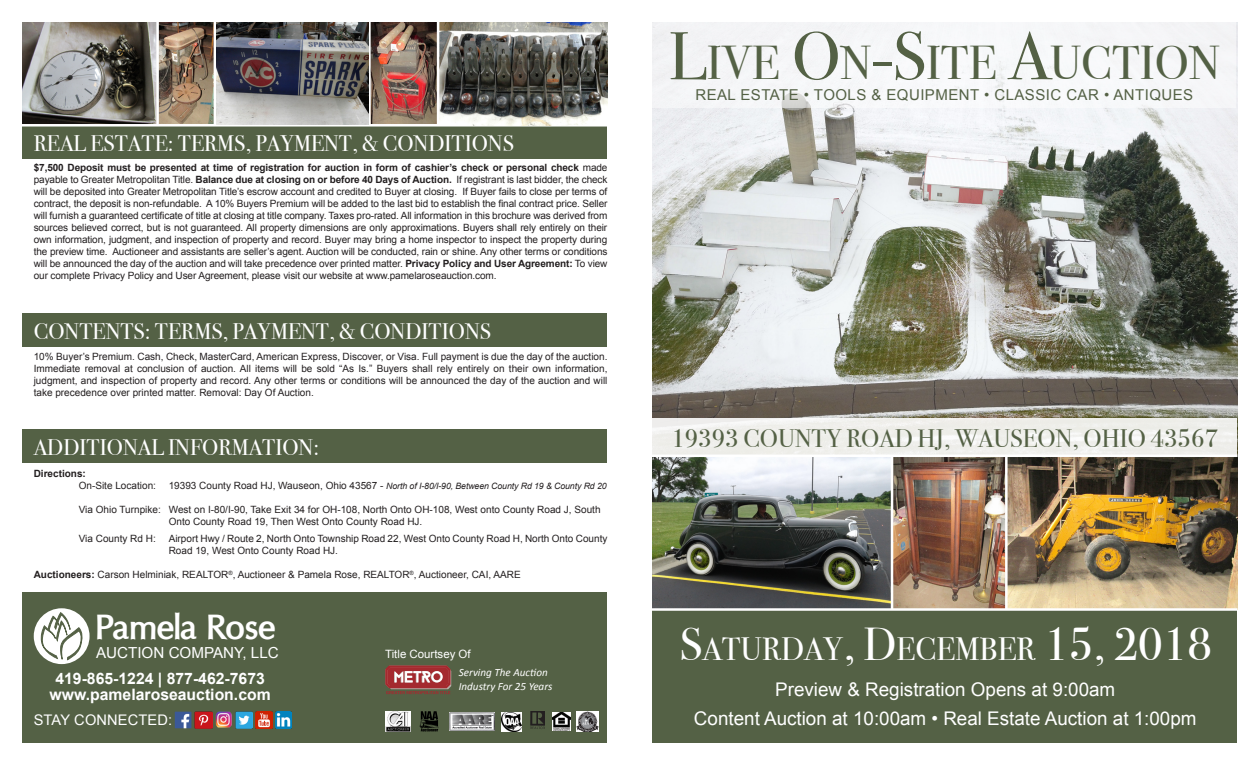
<style>
.page{position:relative;width:1260px;height:765px;background:#fff}
.page>*{position:absolute;margin:0;border:0;box-sizing:border-box;transform-origin:0 0}
.t1{font:47.38px "Bodoni Svty Two ITCTT";color:#546145}
.t2{font:700 35.38px "Oregon LDO";color:#fff}
.t3{font:32.25px "Bodoni Svty Two ITCTT";color:#fff}
.t4{font:25.25px "Bodoni Svty Two ITCTT";color:#546145}
.t5{font:22.5px "Bodoni Svty Two ITCTT";color:#fff}
.t6{font:18.88px "Arial";color:#fff}
.t7{font:700 15.75px "Arial";color:#fff}
.t8{font:15.25px "Arial";color:#fff}
.t9{font:15px "Arial";letter-spacing:.03em;color:#546145}
.t10{font:14.62px "Arial";letter-spacing:.01em;color:#fff}
.t11{font:11.5px "Arial";color:#fff}
.t12{font:italic 11.12px/13.9px "Calibri";color:#fff}
.t13{font:10px/12px "Arial";color:#231f20;text-align:justify}
.t14{font:700 10px "Arial";color:#231f20}
.t15{font:italic 8.75px "Arial";letter-spacing:-.01em;color:#231f20}
.s1{font-weight:700}
.s2{font-style:normal;font-size:10px}
.s3{font-size:67.75px}
.s4{font-size:46px}
</style>
<div class="page">
<div style="left:652px;top:610px;width:586px;height:132px;background:#546145"></div>
<img style="left:652px;top:23px;width:586px;height:585px">
<div style="left:652px;top:23px;width:584px;height:85px;background:#f6f7f9"></div>
<div style="left:652px;top:418px;width:586px;height:38px;background:#efefeb"></div>
<hr style="left:652px;top:608px;width:586px;height:3px;background:#fff">
<hr style="left:652px;top:455px;width:586px;height:2px;background:#fff">
<hr style="left:1005px;top:456px;width:3px;height:154px;background:#fff">
<hr style="left:891px;top:456px;width:2px;height:154px;background:#fff">
<div style="left:22px;top:125px;width:586px;height:34px;background:#546145"></div>
<div style="left:22px;top:313px;width:586px;height:33px;background:#546145"></div>
<div style="left:22px;top:592px;width:586px;height:150px;background:#546145"></div>
<img style="left:531px;top:712px;width:14px;height:17px">
<img style="left:385px;top:711px;width:25px;height:21px">
<svg style="left:420px;top:711px;width:18px;height:21px"></svg>
<img style="left:450px;top:712px;width:45px;height:19px">
<img style="left:502px;top:712px;width:20px;height:20px">
<img style="left:553px;top:712px;width:17px;height:19px">
<img style="left:576px;top:712px;width:23px;height:20px">
<img style="left:216px;top:712px;width:16px;height:16px">
<img style="left:275px;top:712px;width:17px;height:16px">
<img style="left:256px;top:712px;width:16px;height:16px">
<img style="left:195px;top:711px;width:17px;height:18px">
<img style="left:175px;top:712px;width:16px;height:16px">
<img style="left:235px;top:712px;width:18px;height:17px">
<div style="left:34px;top:608px;width:56px;height:56px;background:#fff;border-radius:50%"></div>
<svg style="left:41px;top:612px;width:42px;height:53px"></svg>
<svg style="left:385px;top:665px;width:66px;height:29px;background:#a65a59"></svg>
<div style="left:22px;top:430px;width:586px;height:33px;background:#546145"></div>
<img style="left:22px;top:22px;width:586px;height:102px">
<hr style="left:22px;top:124px;width:586px;height:3px;background:#fff">
<hr style="left:562px;top:18px;width:3px;height:107px;background:#fff">
<hr style="left:438px;top:18px;width:3px;height:107px;background:#fff">
<hr style="left:368px;top:18px;width:3px;height:107px;background:#fff">
<hr style="left:214px;top:18px;width:2px;height:107px;background:#fff">
<hr style="left:156px;top:18px;width:3px;height:107px;background:#fff">
<hr style="left:437px;top:18px;width:2px;height:107px;background:#fff">
<p class="t5" style="left:34px;top:125px;width:482px">REAL ESTATE: TERMS, PAYMENT, &amp; CONDITIONS</p>
<p class="t13" style="left:34px;top:162px;width:575px"><span class="s1">$7,500 Deposit must be presented at time of registration for auction in form of cashier’s check or personal check</span> made payable to Greater Metropolitan Title. <span class="s1">Balance due at closing on or before 40 Days of Auction.</span> If registrant is last bidder, the check will be deposited into Greater Metropolitan Title’s escrow account and credited to Buyer at closing. If Buyer fails to close per terms of contract, the deposit is non-refundable. A 10% Buyers Premium will be added to the last bid to establish the final contract price. Seller will furnish a guaranteed certificate of title at closing at title company. Taxes pro-rated. All information in this brochure was derived from sources believed correct, but is not guaranteed. All property dimensions are only approximations. Buyers shall rely entirely on their own information, judgment, and inspection of property and record. Buyer may bring a home inspector to inspect the property during the preview time. Auctioneer and assistants are seller’s agent. Auction will be conducted, rain or shine. Any other terms or conditions will be announced the day of the auction and will take precedence over printed matter. <span class="s1">Privacy Policy and User Agreement:</span> To view our complete Privacy Policy and User Agreement, please visit our website at www.pamelaroseauction.com.</p>
<p class="t5" style="left:34px;top:313px;width:459px">CONTENTS: TERMS, PAYMENT, &amp; CONDITIONS</p>
<p class="t13" style="left:34px;top:351px;width:575px">10% Buyer’s Premium. Cash, Check, MasterCard, American Express, Discover, or Visa. Full payment is due the day of the auction.<br>Immediate removal at conclusion of auction. All items will be sold “As Is.” Buyers shall rely entirely on their own information, judgment, and inspection of property and record. Any other terms or conditions will be announced the day of the auction and will take precedence over printed matter. Removal: Day Of Auction.</p>
<p class="t5" style="left:34px;top:429px;width:287px">ADDITIONAL INFORMATION:</p>
<p class="t14" style="left:34px;top:466px;width:54px">Directions:</p>
<p class="t13" style="left:79px;top:479px;width:79px">On-Site Location:</p>
<p class="t15" style="left:169px;top:480px;width:439px"><span class="s2">19393 County Road HJ, Wauseon, Ohio 43567 -</span> North of I-80/I-90, Between County Rd 19 &amp; County Rd 20</p>
<p class="t13" style="left:79px;top:503px;width:523px">Via Ohio Turnpike: West on I-80/I-90, Take Exit 34 for OH-108, North Onto OH-108, West onto County Road J, South</p>
<p class="t13" style="left:169px;top:515px;width:255px">Onto County Road 19, Then West Onto County Road HJ.</p>
<p class="t13" style="left:79px;top:533px;width:79px">Via County Rd H:</p>
<p class="t13" style="left:169px;top:533px;width:440px">Airport Hwy / Route 2, North Onto Township Road 22, West Onto County Road H, North Onto County</p>
<p class="t13" style="left:169px;top:545px;width:171px">Road 19, West Onto County Road HJ.</p>
<p class="t13" style="left:34px;top:569px;width:488px"><span class="s1">Auctioneers:</span> Carson Helminiak, REALTOR<sup>®</sup>, Auctioneer &amp; Pamela Rose, REALTOR<sup>®</sup>, Auctioneer, CAI, AARE</p>
<p class="t2" style="left:96px;top:607px;width:181px">Pamela Rose</p>
<p class="t8" style="left:96px;top:642px;width:184px">AUCTION COMPANY, LLC</p>
<p class="t7" style="left:55px;top:668px;width:211px">419-865-1224 | 877-462-7673</p>
<p class="t10" style="left:34px;top:710px;width:140px">STAY CONNECTED:</p>
<p class="t7" style="left:50px;top:684px;width:223px">www.pamelaroseauction.com</p>
<p class="t11" style="left:385px;top:647px;width:87px">Title Courtsey Of</p>
<p class="t12" style="left:459px;top:665px;width:95px">Serving The Auction<br>Industry For 25 Years</p>
<p class="t1" style="left:669px;top:24px;width:553px"><span class="s3">L</span>IVE <span class="s3">O</span>N<span class="s3">-S</span>ITE <span class="s3">A</span>UCTION</p>
<p class="t9" style="left:695px;top:85px;width:499px">REAL ESTATE • TOOLS &amp; EQUIPMENT • CLASSIC CAR • ANTIQUES</p>
<p class="t4" style="left:671px;top:418px;width:548px">19393 COUNTY ROAD HJ, WAUSEON, OHIO 43567</p>
<p class="t3" style="left:679px;top:623px;width:534px"><span class="s4">S</span>ATURDAY<span class="s4">, D</span>ECEMBER <span class="s4">15, 2018</span></p>
<p class="t6" style="left:775px;top:677px;width:342px">Preview &amp; Registration Opens at 9:00am</p>
<p class="t6" style="left:694px;top:706px;width:504px">Content Auction at 10:00am • Real Estate Auction at 1:00pm</p>
</div>
